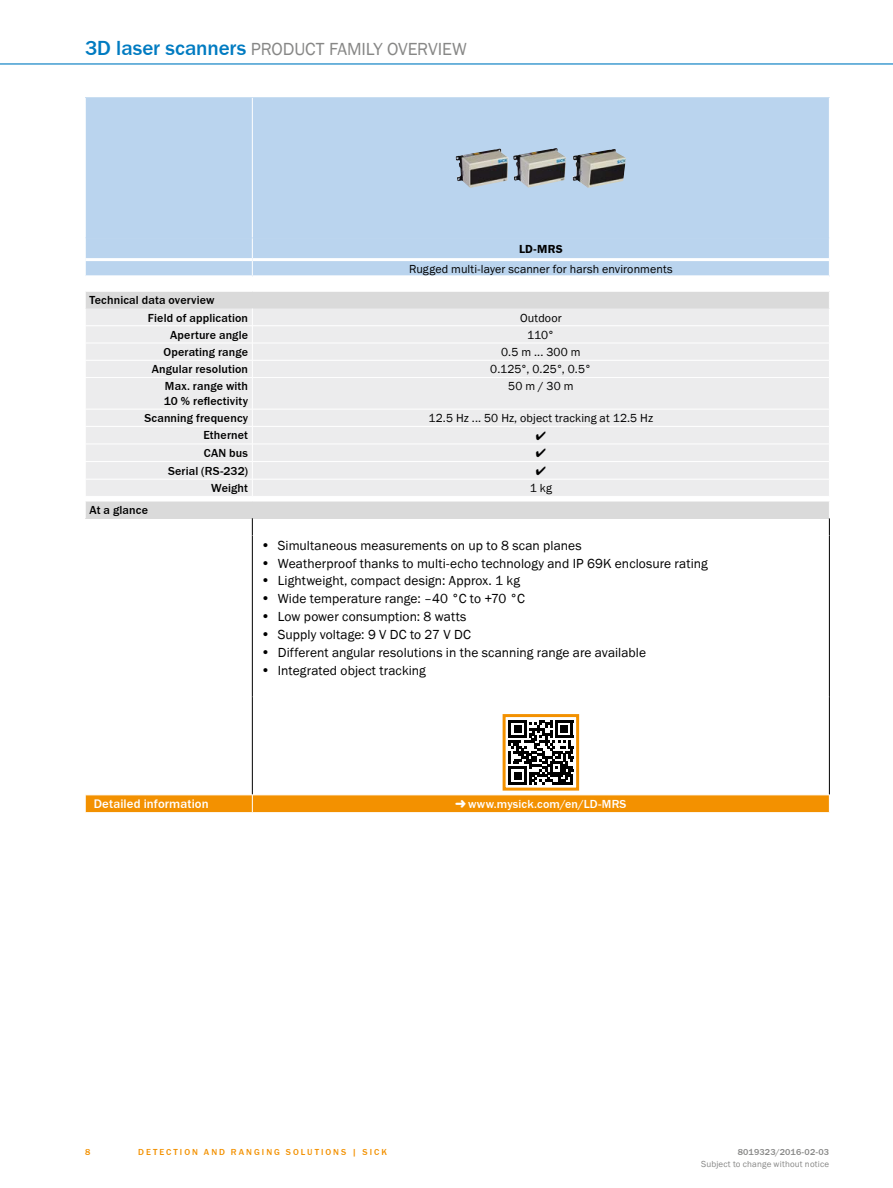
<style>
.page{position:relative;width:893px;height:1188px;background:#fff}
.page>*{position:absolute;margin:0;border:0;box-sizing:border-box;transform-origin:0 0}
.t1{font:18px "SICK Franklin";letter-spacing:-.01em;color:#878786}
.t2{font:13.5px "SICK Franklin";letter-spacing:.005em;color:#000}
.t3{font:500 12.75px "SICK Franklin";color:#fff}
.t4{font:500 12px/17.2px "SICK Franklin";letter-spacing:.015em;color:#000}
.t5{font:12px "SICK Franklin";letter-spacing:.01em;color:#000}
.t6{font:500 12px "SICK Franklin";letter-spacing:.015em;color:#fff}
.t7{font:700 12px "SICK Franklin";color:#000}
.t8{font:12px "SICK Symbols OT";color:#000}
.t9{font:500 9px "SICK Franklin";letter-spacing:.225em;color:#f39100}
.t10{font:9px "SICK Franklin";color:#878786}
.t11{font:500 9px "SICK Franklin";letter-spacing:.02em;color:#878786}
.s1{font-weight:500;font-size:21px;color:#007bc1}
.s2{font-size:14.25px}
</style>
<div class="page">
<hr style="left:0;top:63px;width:893px;height:2px;background:#007bc1">
<div style="left:86px;top:99px;width:743px;height:139px;background:#bad4ee"></div>
<hr style="left:85px;top:98px;width:167px;height:1px;background:#bad4ee">
<hr style="left:85px;top:98px;width:1px;height:140px;background:#fff">
<hr style="left:252px;top:98px;width:578px;height:1px;background:#bad4ee">
<hr style="left:252px;top:98px;width:1px;height:140px;background:#fff">
<hr style="left:829px;top:98px;width:1px;height:140px;background:#fff">
<svg style="left:85px;top:238px;width:744px;height:37px;background:#c0d7ef"></svg>
<img style="left:456px;top:148px;width:110px;height:40px">
<div style="left:85px;top:291px;width:744px;height:18px;background:#dadada"></div>
<div style="left:86px;top:309px;width:743px;height:16px;background:#ececed"></div>
<div style="left:86px;top:327px;width:743px;height:169px;background:#ececed"></div>
<hr style="left:85px;top:343px;width:167px;height:1px;background:#fff">
<hr style="left:252px;top:343px;width:578px;height:1px;background:#fff">
<hr style="left:252px;top:360px;width:578px;height:1px;background:#fff">
<svg style="left:252px;top:309px;width:1px;height:68px"></svg>
<hr style="left:252px;top:377px;width:578px;height:1px;background:#fff">
<hr style="left:252px;top:378px;width:1px;height:31px;background:#fff">
<hr style="left:85px;top:409px;width:167px;height:1px;background:#fff">
<hr style="left:252px;top:409px;width:578px;height:1px;background:#fff">
<hr style="left:85px;top:426px;width:167px;height:1px;background:#fff">
<hr style="left:252px;top:426px;width:578px;height:1px;background:#fff">
<hr style="left:85px;top:444px;width:167px;height:1px;background:#fff">
<hr style="left:252px;top:444px;width:578px;height:1px;background:#fff">
<hr style="left:85px;top:461px;width:167px;height:1px;background:#fff">
<hr style="left:85px;top:479px;width:167px;height:1px;background:#fff">
<hr style="left:252px;top:461px;width:578px;height:1px;background:#fff">
<hr style="left:252px;top:479px;width:578px;height:1px;background:#fff">
<svg style="left:252px;top:410px;width:1px;height:86px"></svg>
<hr style="left:85px;top:291px;width:167px;height:1px;background:#fff">
<hr style="left:252px;top:291px;width:578px;height:1px;background:#fff">
<hr style="left:85px;top:360px;width:167px;height:1px;background:#fff">
<svg style="left:85px;top:292px;width:1px;height:17px"></svg>
<hr style="left:85px;top:377px;width:167px;height:1px;background:#fff">
<div style="left:85px;top:501px;width:744px;height:17px;background:#dadada"></div>
<svg style="left:252px;top:518px;width:1px;height:18px"></svg>
<hr style="left:252px;top:536px;width:1px;height:161px;background:#000">
<hr style="left:829px;top:536px;width:1px;height:161px;background:#000">
<hr style="left:252px;top:697px;width:1px;height:98px;background:#000">
<hr style="left:829px;top:697px;width:1px;height:98px;background:#000">
<hr style="left:85px;top:501px;width:167px;height:1px;background:#fff">
<svg style="left:85px;top:502px;width:1px;height:16px"></svg>
<hr style="left:252px;top:501px;width:578px;height:1px;background:#fff">
<svg style="left:829px;top:518px;width:1px;height:18px"></svg>
<svg style="left:508px;top:720px;width:65px;height:65px"></svg>
<hr style="left:555px;top:720px;width:18px;height:3px;background:#000">
<div style="left:503px;top:714px;width:76px;height:77px;border:3px solid #f39100"></div>
<svg style="left:85px;top:795px;width:745px;height:18px;background:#f39912"></svg>
<h1 class="t1" style="left:85px;top:38px;width:383px"><span class="s1">3D laser scanners</span> Product family overview</h1>
<p class="t4" style="left:148px;top:292px;width:102px;text-indent:-58px">Technical data overview<br>Field of application</p>
<p class="t7" style="left:519px;top:242px;width:45px">LD-MRS</p>
<p class="t5" style="left:409px;top:261px;width:265px">Rugged multi-layer scanner for harsh environments</p>
<p class="t5" style="left:520px;top:310px;width:43px">Outdoor</p>
<p class="t4" style="left:170px;top:326px;width:79px">Aperture angle</p>
<p class="t5" style="left:527px;top:327px;width:29px">110°</p>
<p class="t4" style="left:163px;top:344px;width:86px">Operating range</p>
<p class="t5" style="left:501px;top:345px;width:81px">0.5 m ... 300 m</p>
<p class="t4" style="left:152px;top:361px;width:98px">Angular resolution</p>
<p class="t5" style="left:490px;top:362px;width:103px">0.125°, 0.25°, 0.5°</p>
<p class="t4" style="left:164px;top:379px;width:86px;line-height:14.4px">Max. range with<br>10 % reflectivity</p>
<p class="t5" style="left:508px;top:379px;width:67px">50m/ 30m</p>
<p class="t4" style="left:144px;top:410px;width:105px">Scanning frequency</p>
<p class="t5" style="left:429px;top:411px;width:226px">12.5 Hz ... 50 Hz, object tracking at 12.5 Hz</p>
<p class="t4" style="left:203px;top:427px;width:46px">Ethernet</p>
<p class="t8" style="left:536px;top:430px;width:12px">●</p>
<p class="t4" style="left:204px;top:445px;width:8px">CAN</p>
<p class="t4" style="left:229px;top:445px;width:20px">bus</p>
<p class="t8" style="left:536px;top:448px;width:12px">●</p>
<p class="t4" style="left:168px;top:462px;width:82px">Serial (RS-232)</p>
<p class="t8" style="left:536px;top:465px;width:12px">●</p>
<p class="t4" style="left:211px;top:480px;width:38px">Weight</p>
<p class="t5" style="left:530px;top:481px;width:24px">1 kg</p>
<p class="t4" style="left:89px;top:502px;width:60px">At a glance</p>
<p class="t2" style="left:261px;top:537px;width:322px"><span class="s2">•</span> Simultaneous measurements on up to 8 scan planes</p>
<p class="t2" style="left:261px;top:555px;width:448px"><span class="s2">•</span> Weatherproof thanks to multi-echo technology and IP 69K enclosure rating</p>
<p class="t2" style="left:261px;top:573px;width:261px"><span class="s2">•</span> Lightweight, compact design: Approx. 1 kg</p>
<p class="t2" style="left:261px;top:590px;width:266px"><span class="s2">•</span> Wide temperature range: –40 °C to +70 °C</p>
<p class="t2" style="left:261px;top:608px;width:207px"><span class="s2">•</span> Low power consumption: 8 watts</p>
<p class="t2" style="left:261px;top:626px;width:211px"><span class="s2">•</span> Supply voltage: 9 V DC to 27 V DC</p>
<p class="t2" style="left:261px;top:644px;width:387px"><span class="s2">•</span> Different angular resolutions in the scanning range are available</p>
<p class="t2" style="left:261px;top:662px;width:167px"><span class="s2">•</span> I ntegrated object tracking</p>
<p class="t3" style="left:94px;top:796px;width:116px">Detailed information</p>
<p class="t6" style="left:468px;top:797px;width:160px">www.mysick.com/en/LD-MRS</p>
<p class="t9" style="left:85px;top:1146px;width:7px">8</p>
<p class="t9" style="left:138px;top:1146px;width:231px">Detection and ranging solutions | SIC</p>
<p class="t9" style="left:381px;top:1146px;width:7px">K</p>
<p class="t11" style="left:738px;top:1146px;width:93px">8019323/2016-02-03</p>
<p class="t10" style="left:701px;top:1159px;width:130px">Subject to change without notice</p>
</div>
